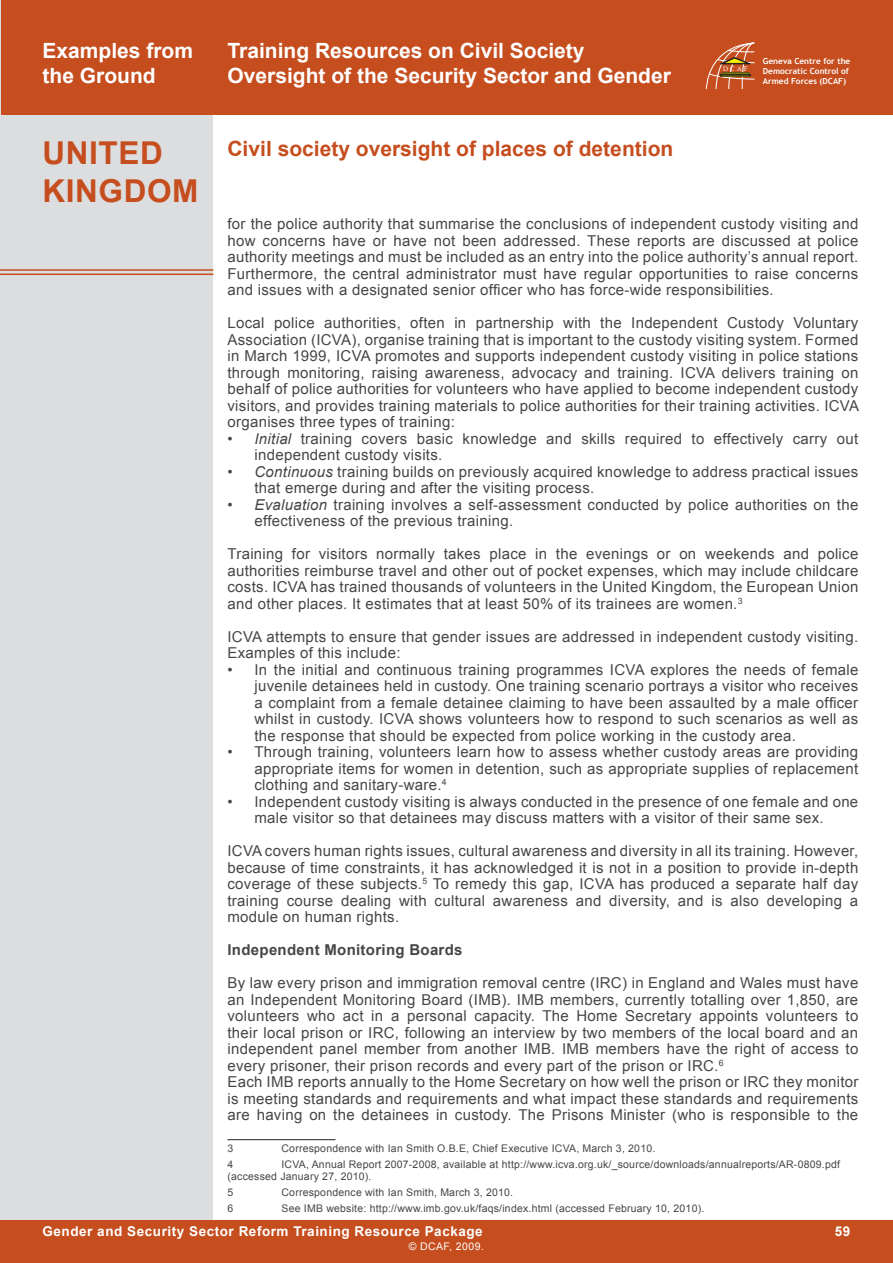
<style>
.page{position:relative;width:893px;height:1263px;background:#fff}
.page>*{position:absolute;margin:0;border:0;box-sizing:border-box;transform-origin:0 0}
.t1{font:700 31.5px/37.8px "Arial";letter-spacing:.02em;color:#c54d1e}
.t2{font:700 21px/25.2px "Arial";color:#fff}
.t3{font:700 21px "Arial";color:#c54d1e}
.t4{font:15px/16.5px "Arial";letter-spacing:.02em;color:#454647;text-align:justify}
.t5{font:700 15px "Arial";letter-spacing:.02em;color:#454647}
.t6{font:700 13.5px "Arial";letter-spacing:.04em;color:#fff}
.t7{font:10.5px/12px "Arial";letter-spacing:.02em;color:#454647}
.t8{font:10.5px "Arial";letter-spacing:.04em;color:#fff}
.t9{font:700 8.4px/10.1px "Trebuchet MS";color:#fff}
.t10{font:6.6px "Palatino";color:#fff}
.s1{font-style:italic}
</style>
<div class="page">
<div style="left:0;top:0;width:213px;height:1251px;background:#dcdddf"></div>
<div style="left:0;top:1220px;width:893px;height:43px;background:#c54d1e"></div>
<hr style="left:0;top:269px;width:213px;height:2px;background:#c54d1e">
<div style="left:1px;top:0;width:892px;height:115px;background:#c54d1e"></div>
<hr style="left:0;top:274px;width:213px;height:1px;background:#c54d1e">
<hr style="left:227px;top:1139px;width:108px;height:1px;background:#231f20">
<svg style="left:706px;top:43px;width:48px;height:45px"></svg>
<h2 class="t2" style="left:43px;top:39px;width:152px">Examples from the Ground</h2>
<h1 class="t1" style="left:43px;top:135px;width:158px">UNITED<br>KINGDOM</h1>
<h2 class="t2" style="left:227px;top:39px;width:445px">Training Resources on Civil Society<br>Oversight of the Security Sector and Gender</h2>
<h2 class="t3" style="left:227px;top:135px;width:447px">Civil society oversight of places of detention</h2>
<p class="t10" style="left:723px;top:65px;width:26px">DCAF</p>
<p class="t9" style="left:763px;top:56px;width:89px">Geneva Centre for the<br>Democratic Control of<br>Armed Forces (DCAF)</p>
<p class="t4" style="left:227px;top:216px;width:632px">for the police authority that summarise the conclusions of independent custody visiting and how concerns have or have not been addressed. These reports are discussed at police authority meetings and must be included as an entry into the police authority’s annual report.<br>Furthermore, the central administrator must have regular opportunities to raise concerns and issues with a designated senior officer who has force-wide responsibilities.</p>
<p class="t4" style="left:227px;top:315px;width:633px">Local police authorities, often in partnership with the Independent Custody Voluntary Association (ICVA), organise training that is important to the custody visiting system. Formed in March 1999, ICVA promotes and supports independent custody visiting in police stations through monitoring, raising awareness, advocacy and training. ICVA delivers training on behalf of police authorities for volunteers who have applied to become independent custody visitors, and provides training materials to police authorities for their training activities. ICVA organises three types of training:</p>
<p class="t4" style="left:254px;top:430px;width:605px;text-indent:-27px"><span class="s1">• Initial</span> training covers basic knowledge and skills required to effectively carry out independent custody visits.</p>
<p class="t4" style="left:254px;top:463px;width:605px;text-indent:-27px"><span class="s1">• Continuous</span> training builds on previously acquired knowledge to address practical issues that emerge during and after the visiting process.</p>
<p class="t4" style="left:254px;top:496px;width:605px;text-indent:-27px"><span class="s1">• Evaluation</span> training involves a self-assessment conducted by police authorities on the effectiveness of the previous training.</p>
<p class="t4" style="left:227px;top:546px;width:632px">Training for visitors normally takes place in the evenings or on weekends and police authorities reimburse travel and other out of pocket expenses, which may include childcare costs. ICVA has trained thousands of volunteers in the United Kingdom, the European Union and other places. It estimates that at least 50% of its trainees are women.<sup>3</sup></p>
<p class="t4" style="left:227px;top:628px;width:632px">ICVA attempts to ensure that gender issues are addressed in independent custody visiting.<br>Examples of this include:</p>
<p class="t4" style="left:254px;top:661px;width:605px;text-indent:-27px">• In the initial and continuous training programmes ICVA explores the needs of female juvenile detainees held in custody. One training scenario portrays a visitor who receives a complaint from a female detainee claiming to have been assaulted by a male officer whilst in custody. ICVA shows volunteers how to respond to such scenarios as well as the response that should be expected from police working in the custody area.</p>
<p class="t4" style="left:254px;top:744px;width:605px;text-indent:-27px">• Through training, volunteers learn how to assess whether custody areas are providing appropriate items for women in detention, such as appropriate supplies of replacement clothing and sanitary-ware.<sup>4</sup></p>
<p class="t4" style="left:227px;top:793px;width:632px;text-align:center">• Independent custody visiting is always conducted in the presence of one female and one male visitor so that detainees may discuss matters with a visitor of their same sex.</p>
<p class="t4" style="left:227px;top:843px;width:632px">ICVA covers human rights issues, cultural awareness and diversity in all its training. However, because of time constraints, it has acknowledged it is not in a position to provide in-depth coverage of these subjects.<sup>5</sup> To remedy this gap, ICVA has produced a separate half day training course dealing with cultural awareness and diversity, and is also developing a module on human rights.</p>
<p class="t5" style="left:227px;top:940px;width:237px">Independent Monitoring Boards</p>
<p class="t4" style="left:227px;top:975px;width:632px;text-align:left">By law every prison and immigration removal centre (IRC) in England and Wales must have an Independent Monitoring Board (IMB). IMB members, currently totalling over 1,850, are volunteers who act in a personal capacity. The Home Secretary appoints volunteers to their local prison or IRC, following an interview by two members of the local board and an independent panel member from another IMB. IMB members have the right of access to every prisoner, their prison records and every part of the prison or IRC.<sup>6<br></sup>Each IMB reports annually to the Home Secretary on how well the prison or IRC they monitor is meeting standards and requirements and what impact these standards and requirements are having on the detainees in custody. The Prisons Minister (who is responsible to the</p>
<p class="t7" style="left:227px;top:1142px;width:7px">3</p>
<p class="t7" style="left:281px;top:1142px;width:375px">Correspondence with Ian Smith O.B.E, Chief Executive ICVA, March 3, 2010.</p>
<p class="t7" style="left:227px;top:1158px;width:7px">4</p>
<p class="t7" style="left:227px;top:1158px;width:614px;text-indent:54px">ICVA, Annual Report 2007-2008, available at http://www.icva.org.uk/_source/downloads/annualreports/AR-0809.pdf (accessed January 27, 2010).</p>
<p class="t7" style="left:227px;top:1186px;width:7px">5</p>
<p class="t7" style="left:281px;top:1186px;width:233px">Correspondence with Ian Smith, March 3, 2010.</p>
<p class="t7" style="left:227px;top:1203px;width:7px">6</p>
<p class="t7" style="left:281px;top:1203px;width:424px">See IMB website: http://www.imb.gov.uk/faqs/index.html (accessed February 10, 2010).</p>
<p class="t6" style="left:43px;top:1222px;width:442px">Gender and Security Sector Reform Training Resource Package</p>
<p class="t8" style="left:409px;top:1239px;width:77px">© DCAF, 2009.</p>
<p class="t6" style="left:835px;top:1222px;width:17px">59</p>
</div>
